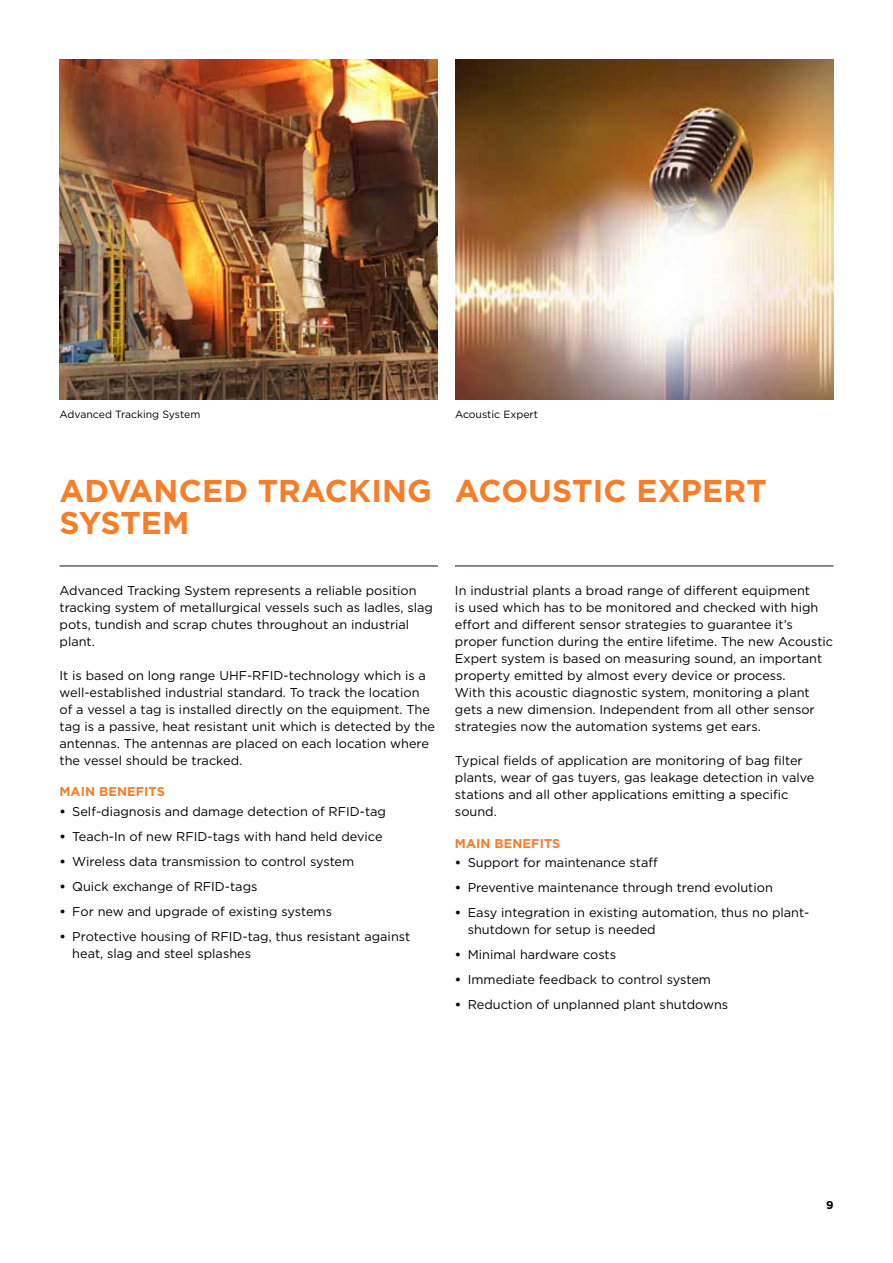
<style>
.page{position:relative;width:893px;height:1263px;background:#fff}
.page>*{position:absolute;margin:0;border:0;box-sizing:border-box;transform-origin:0 0}
.t1{font:700 31.5px/31.5px "Gotham";letter-spacing:.005em;color:#f57e29}
.t2{font:12.75px/17px "Gotham";color:#000}
.t3{font:700 12.75px "Gotham";letter-spacing:.005em;color:#f57e29}
.t4{font:700 11.25px "Gotham";color:#000}
.t5{font:10.5px "Gotham";color:#000}
.s1{font-weight:700}
</style>
<div class="page">
<img style="left:60px;top:60px;width:378px;height:340px">
<img style="left:455px;top:60px;width:378px;height:340px">
<hr style="left:60px;top:566px;width:378px;height:1px;background:#001641">
<hr style="left:455px;top:566px;width:378px;height:1px;background:#001641">
<p class="t5" style="left:60px;top:408px;width:142px">Advanced Tracking System</p>
<p class="t5" style="left:455px;top:408px;width:85px">Acoustic Expert</p>
<h1 class="t1" style="left:60px;top:475px;width:374px">ADVANCED TRACKING<br>SYSTEM</h1>
<h1 class="t1" style="left:455px;top:475px;width:313px">ACOUSTIC EXPERT</h1>
<p class="t2" style="left:60px;top:582px;width:375px">Advanced Tracking System represents a reliable position tracking system of metallurgical vessels such as ladles, slag pots, tundish and scrap chutes throughout an industrial plant.</p>
<p class="t2" style="left:60px;top:667px;width:377px">It is based on long range UHF-RFID-technology which is a well-established industrial standard. To track the location of a vessel a tag is installed directly on the equipment. The tag is a passive, heat resistant unit which is detected by the antennas. The antennas are placed on each location where the vessel should be tracked.</p>
<p class="t3" style="left:60px;top:783px;width:107px">MAIN BENEFITS</p>
<p class="t2" style="left:60px;top:803px;width:328px"><span class="s1">•</span> Self-diagnosis and damage detection of RFID-tag</p>
<p class="t2" style="left:60px;top:828px;width:325px"><span class="s1">•</span> Teach-In of new RFID-tags with hand held device</p>
<p class="t2" style="left:60px;top:853px;width:296px"><span class="s1">•</span> Wireless data transmission to control system</p>
<p class="t2" style="left:60px;top:878px;width:199px"><span class="s1">•</span> Quick exchange of RFID-tags</p>
<p class="t2" style="left:60px;top:903px;width:274px"><span class="s1">•</span> For new and upgrade of existing systems</p>
<p class="t2" style="left:72px;top:928px;width:339px;line-height:16.5px;text-indent:-13px"><span class="s1">•</span> Protective housing of RFID-tag, thus resistant against heat, slag and steel splashes</p>
<p class="t2" style="left:455px;top:582px;width:380px">In industrial plants a broad range of different equipment<br>is used which has to be monitored and checked with high effort and different sensor strategies to guarantee it’s proper function during the entire lifetime. The new Acoustic Expert system is based on measuring sound, an important property emitted by almost every device or process.<br>With this acoustic diagnostic system, monitoring a plant gets a new dimension. Independent from all other sensor strategies now the automation systems get ears.</p>
<p class="t2" style="left:455px;top:752px;width:361px">Typical fields of application are monitoring of bag filter plants, wear of gas tuyers, gas leakage detection in valve stations and all other applications emitting a specific sound.</p>
<p class="t3" style="left:455px;top:834px;width:107px">MAIN BENEFITS</p>
<p class="t2" style="left:455px;top:854px;width:204px"><span class="s1">•</span> Support for maintenance staff</p>
<p class="t2" style="left:455px;top:879px;width:319px"><span class="s1">•</span> Preventive maintenance through trend evolution</p>
<p class="t2" style="left:468px;top:904px;width:343px;line-height:16.5px;text-indent:-13px"><span class="s1">•</span> Easy integration in existing automation, thus no plant&shy;shutdown for setup is needed</p>
<p class="t2" style="left:455px;top:945px;width:163px"><span class="s1">•</span> Minimal hardware costs</p>
<p class="t2" style="left:455px;top:970px;width:257px"><span class="s1">•</span> Immediate feedback to control system</p>
<p class="t2" style="left:455px;top:995px;width:275px"><span class="s1">•</span> Reduction of unplanned plant shutdowns</p>
<p class="t4" style="left:826px;top:1198px;width:9px">9</p>
</div>
